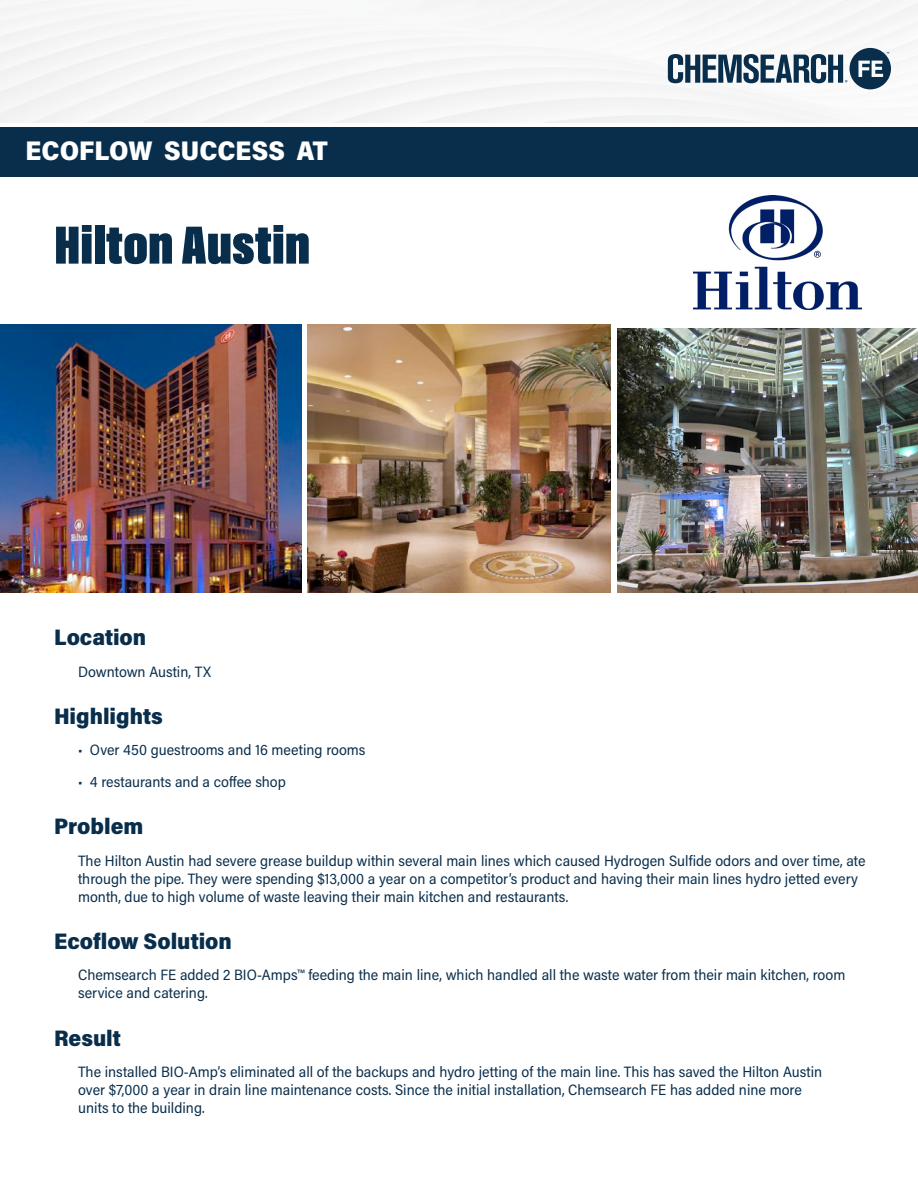
<style>
.page{position:relative;width:918px;height:1188px;background:#fff}
.page>*{position:absolute;margin:0;border:0;box-sizing:border-box;transform-origin:0 0}
.t1{font:900 55.5px "Acumin Pro Extra Cond";letter-spacing:-.005em;color:#092e4c;scale:1.1 1}
.t2{font:900 27px "Acumin Pro Semi Cond";color:#fff}
.t3{font:900 22.5px "Acumin Pro Semi Cond";color:#092e4c}
.t4{font:15px/18px "Acumin Pro Semi Cond";color:#092e4c}
</style>
<div class="page">
<div style="left:0;top:128px;width:918px;height:49px;background:#092e4c"></div>
<img style="left:0;top:324px;width:301px;height:268px">
<img style="left:308px;top:324px;width:302px;height:268px">
<svg style="left:668px;top:48px;width:223px;height:41px"></svg>
<img style="left:617px;top:328px;width:301px;height:264px">
<img style="left:693px;top:195px;width:169px;height:114px">
<p class="t2" style="left:26px;top:131px;width:304px">ECOFLOW SUCCESS AT</p>
<p class="t1" style="left:54px;top:211px;width:235px">Hilton Austin</p>
<p class="t3" style="left:54px;top:621px;width:94px">Location</p>
<p class="t4" style="left:78px;top:662px;width:134px">Downtown Austin, TX</p>
<p class="t3" style="left:54px;top:700px;width:110px">Highlights</p>
<p class="t4" style="left:78px;top:740px;width:289px">• Over 450 guestrooms and 16 meeting rooms</p>
<p class="t4" style="left:78px;top:772px;width:209px">• 4 restaurants and a coffee shop</p>
<p class="t3" style="left:54px;top:810px;width:91px">Problem</p>
<p class="t4" style="left:78px;top:851px;width:789px">The Hilton Austin had severe grease buildup within several main lines which caused Hydrogen Sulfide odors and over time, ate through the pipe. They were spending $13,000 a year on a competitor’s product and having their main lines hydro jetted every month, due to high volume of waste leaving their main kitchen and restaurants.</p>
<p class="t3" style="left:54px;top:925px;width:179px">Ecoflow Solution</p>
<p class="t4" style="left:78px;top:965px;width:769px">Chemsearch FE added 2 BIO-Amps™ feeding the main line, which handled all the waste water from their main kitchen, room service and catering.</p>
<p class="t3" style="left:54px;top:1022px;width:68px">Result</p>
<p class="t4" style="left:78px;top:1062px;width:746px">The installed BIO-Amp’s eliminated all of the backups and hydro jetting of the main line. This has saved the Hilton Austin over $7,000 a year in drain line maintenance costs. Since the initial installation, Chemsearch FE has added nine more units to the building.</p>
</div>
